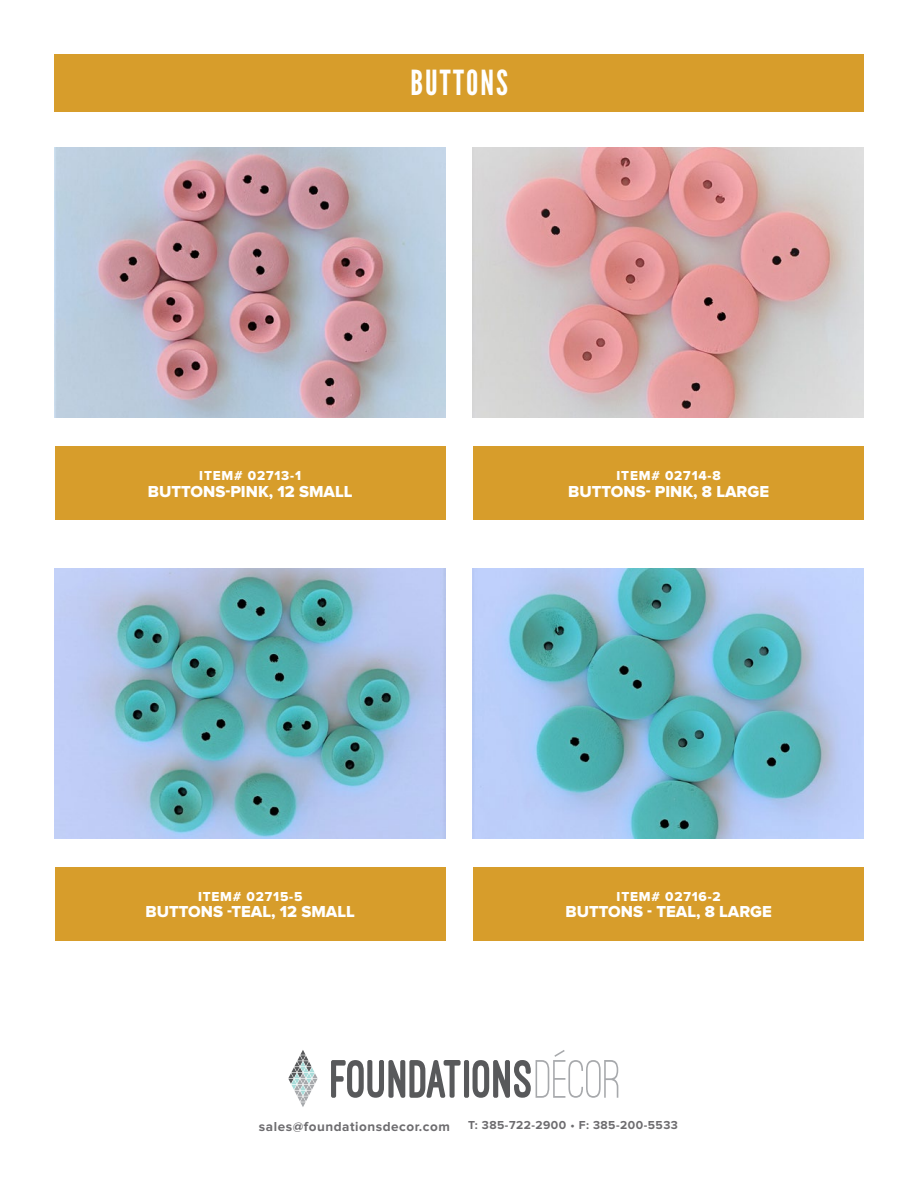
<style>
.page{position:relative;width:918px;height:1188px;background:#fff}
.page>*{position:absolute;margin:0;border:0;box-sizing:border-box;transform-origin:0 0}
.t1{font:34.5px "League Gothic";letter-spacing:.06em;color:#fff}
.t2{font:16.5px "Proxima Nova Extrabld";color:#fff}
.t3{font:13.5px "Proxima Nova Extrabld";letter-spacing:.06em;color:#fff}
.t4{font:700 13.5px "Proxima Nova";letter-spacing:.04em;color:#6d6c6f}
.t5{font:700 12px "Proxima Nova";letter-spacing:.04em;color:#6d6c6f}
</style>
<div class="page">
<div style="left:55px;top:54px;width:809px;height:58px;background:#d79d2b"></div>
<svg style="left:331px;top:1060px;width:130px;height:38px"></svg>
<div style="left:464px;top:1060px;width:5px;height:38px;background:#58595b;border-radius:2px"></div>
<svg style="left:473px;top:1050px;width:145px;height:48px"></svg>
<svg style="left:288px;top:1050px;width:30px;height:57px"></svg>
<div style="left:55px;top:446px;width:391px;height:74px;background:#d79d2b"></div>
<div style="left:55px;top:867px;width:391px;height:74px;background:#d79d2b"></div>
<div style="left:473px;top:446px;width:391px;height:74px;background:#d79d2b"></div>
<div style="left:473px;top:867px;width:391px;height:74px;background:#d79d2b"></div>
<img style="left:54px;top:148px;width:392px;height:270px">
<img style="left:54px;top:568px;width:392px;height:270px">
<img style="left:473px;top:148px;width:391px;height:270px">
<img style="left:473px;top:568px;width:391px;height:270px">
<h1 class="t1" style="left:411px;top:63px;width:99px">BUTTONS</h1>
<p class="t3" style="left:199px;top:468px;width:103px">ITEM# 02713-1</p>
<p class="t2" style="left:148px;top:482px;width:206px">BUTTONS-PINK, 12 SMALL</p>
<p class="t3" style="left:617px;top:468px;width:106px">ITEM# 02714-8</p>
<p class="t2" style="left:568px;top:482px;width:202px">BUTTONS- PINK, 8 LARGE</p>
<p class="t3" style="left:198px;top:888px;width:106px">ITEM# 02715-5</p>
<p class="t2" style="left:146px;top:902px;width:211px">BUTTONS -TEAL, 12 SMALL</p>
<p class="t3" style="left:617px;top:888px;width:106px">ITEM# 02716-2</p>
<p class="t2" style="left:565px;top:902px;width:208px">BUTTONS - TEAL, 8 LARGE</p>
<p class="t4" style="left:259px;top:1118px;width:193px">sales@foundationsdecor.com</p>
<p class="t5" style="left:468px;top:1118px;width:211px">T: 385-722-2900 • F: 385-200-5533</p>
</div>
